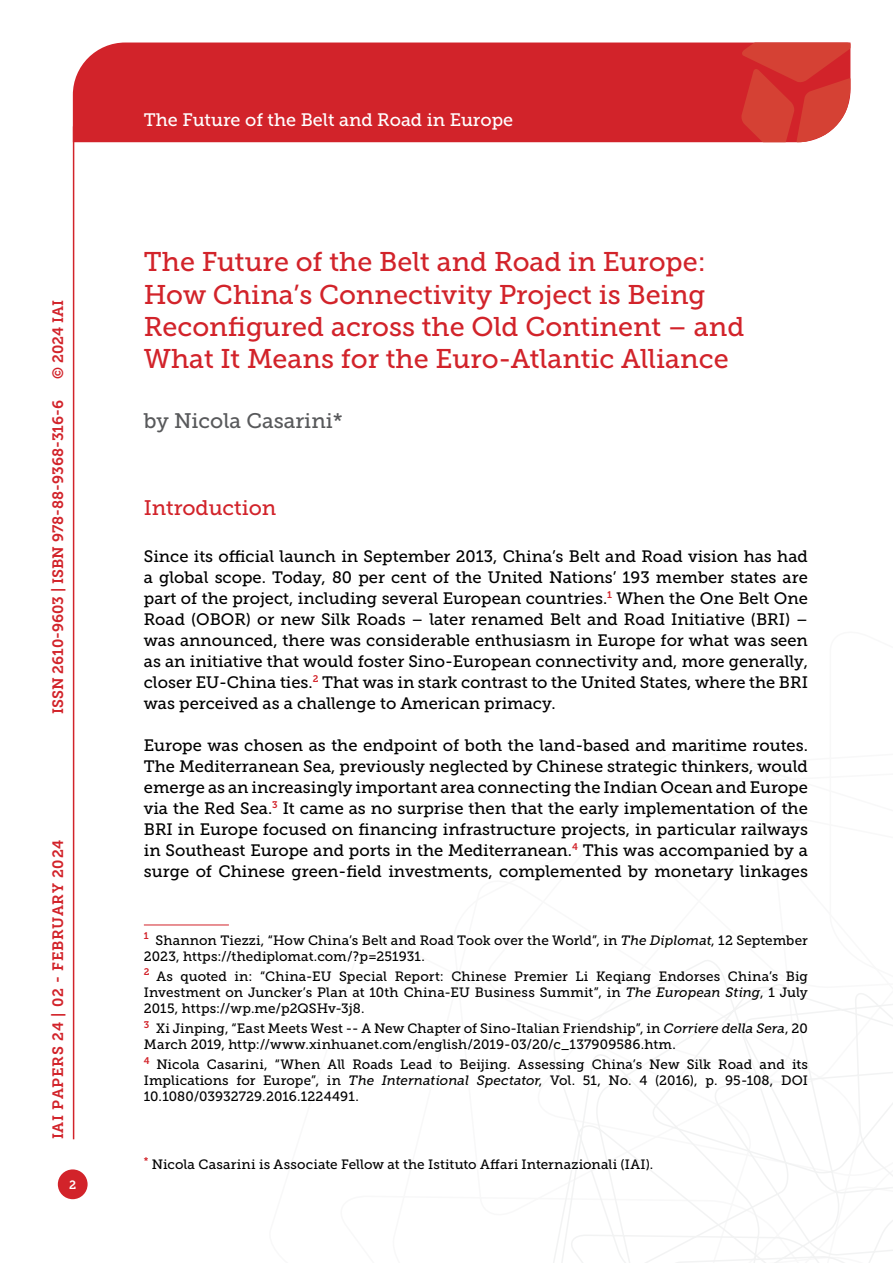
<style>
.page{position:relative;width:893px;height:1263px;background:#fff}
.page>*{position:absolute;margin:0;border:0;box-sizing:border-box;transform-origin:0 0}
.t1{font:27px/32.4px "Museo Slab 500";color:#d2232a}
.t2{font:21px "Museo Slab 500";color:#58595b}
.t3{font:21px "Museo Slab 500";letter-spacing:-.005em;color:#d2232a}
.t4{font:18px "Museo Slab 500";color:#fff}
.t5{font:16.5px/21px "Museo Slab 500";color:#000;text-align:justify}
.t6{font:15px "Museo Slab 700";color:#d2232a}
.t7{font:15px "Museo Slab 700";letter-spacing:.05em;color:#d2232a}
.t8{font:13.5px/16.2px "Museo Slab 500";letter-spacing:.005em;color:#000}
.t9{font:12px "Museo Slab 700";color:#fff}
.s1{font-style:italic}
</style>
<div class="page">
<svg style="left:553px;top:960px;width:340px;height:303px"></svg>
<div style="left:73px;top:43px;width:668px;height:99px;background:#d2232a"></div>
<svg style="left:741px;top:43px;width:109px;height:99px;background:#d6423b"></svg>
<div style="left:58px;top:1169px;width:30px;height:30px;background:#d2232a;border-radius:50%"></div>
<hr style="left:73px;top:126px;width:1px;height:1013px;background:#d2232a">
<hr style="left:144px;top:924px;width:85px;height:1px;background:#d2232a">
<p class="t6" style="left:50px;top:379px;width:80px;rotate:-90deg">© 2024 IAI</p>
<p class="t6" style="left:49px;top:714px;width:316px;rotate:-90deg">ISSN 2610-9603 | ISBN 978-88-9368-316-6</p>
<p class="t7" style="left:50px;top:1139px;width:301px;rotate:-90deg">IAI Papers 24 | 02 - February 2024</p>
<p class="t9" style="left:69px;top:1178px;width:9px">2</p>
<p class="t4" style="left:144px;top:110px;width:371px">The Future of the Belt and Road in Europe</p>
<h1 class="t1" style="left:144px;top:246px;width:602px">The Future of the Belt and Road in Europe:<br>How China’s Connectivity Project is Being Reconfigured across the Old Continent – and What It Means for the Euro-Atlantic Alliance</h1>
<p class="t2" style="left:144px;top:409px;width:201px">by Nicola Casarini*</p>
<p class="t3" style="left:144px;top:496px;width:134px">Introduction</p>
<p class="t5" style="left:144px;top:545px;width:666px">Since its official launch in September 2013, China’s Belt and Road vision has had a global scope. Today, 80 per cent of the United Nations’ 193 member states are part of the project, including several European countries.<sup>1</sup> When the One Belt One Road (OBOR) or new Silk Roads – later renamed Belt and Road Initiative (BRI) – was announced, there was considerable enthusiasm in Europe for what was seen as an initiative that would foster Sino-European connectivity and, more generally, closer EU-China ties.<sup>2</sup> That was in stark contrast to the United States, where the BRI was perceived as a challenge to American primacy.</p>
<p class="t5" style="left:144px;top:734px;width:666px">Europe was chosen as the endpoint of both the land-based and maritime routes.<br>The Mediterranean Sea, previously neglected by Chinese strategic thinkers, would emerge as an increasingly important area connecting the Indian Ocean and Europe via the Red Sea.<sup>3</sup> It came as no surprise then that the early implementation of the BRI in Europe focused on financing infrastructure projects, in particular railways in Southeast Europe and ports in the Mediterranean.<sup>4</sup> This was accompanied by a surge of Chinese green-field investments, complemented by monetary linkages</p>
<p class="t8" style="left:144px;top:932px;width:666px"><sup>1</sup> Shannon Tiezzi, “How China’s Belt and Road Took over the World”, in <span class="s1">The Diplomat</span>, 12 September<br>2023, https://thediplomat.com/?p=251931.</p>
<p class="t8" style="left:144px;top:968px;width:666px;text-align:justify"><sup>2</sup> As quoted in: “China-EU Special Report: Chinese Premier Li Keqiang Endorses China’s Big Investment on Juncker’s Plan at 10th China-EU Business Summit”, in <span class="s1">The European Sting</span>, 1 July 2015, https://wp.me/p2QSHv-3j8.</p>
<p class="t8" style="left:144px;top:1020px;width:666px"><sup>3</sup> Xi Jinping, “East Meets West -- A New Chapter of Sino-Italian Friendship”, in <span class="s1">Corriere della Sera</span>, 20<br>March 2019, http://www.xinhuanet.com/english/2019-03/20/c_137909586.htm.</p>
<p class="t8" style="left:144px;top:1056px;width:666px;text-align:justify"><sup>4</sup> Nicola Casarini, “When All Roads Lead to Beijing. Assessing China’s New Silk Road and its Implications for Europe”, in <span class="s1">The International Spectator</span>, Vol. 51, No. 4 (2016), p. 95-108, DOI 10.1080/03932729.2016.1224491.</p>
<p class="t8" style="left:144px;top:1156px;width:511px"><sup>*</sup> Nicola Casarini is Associate Fellow at the Istituto Affari Internazionali (IAI).</p>
</div>
